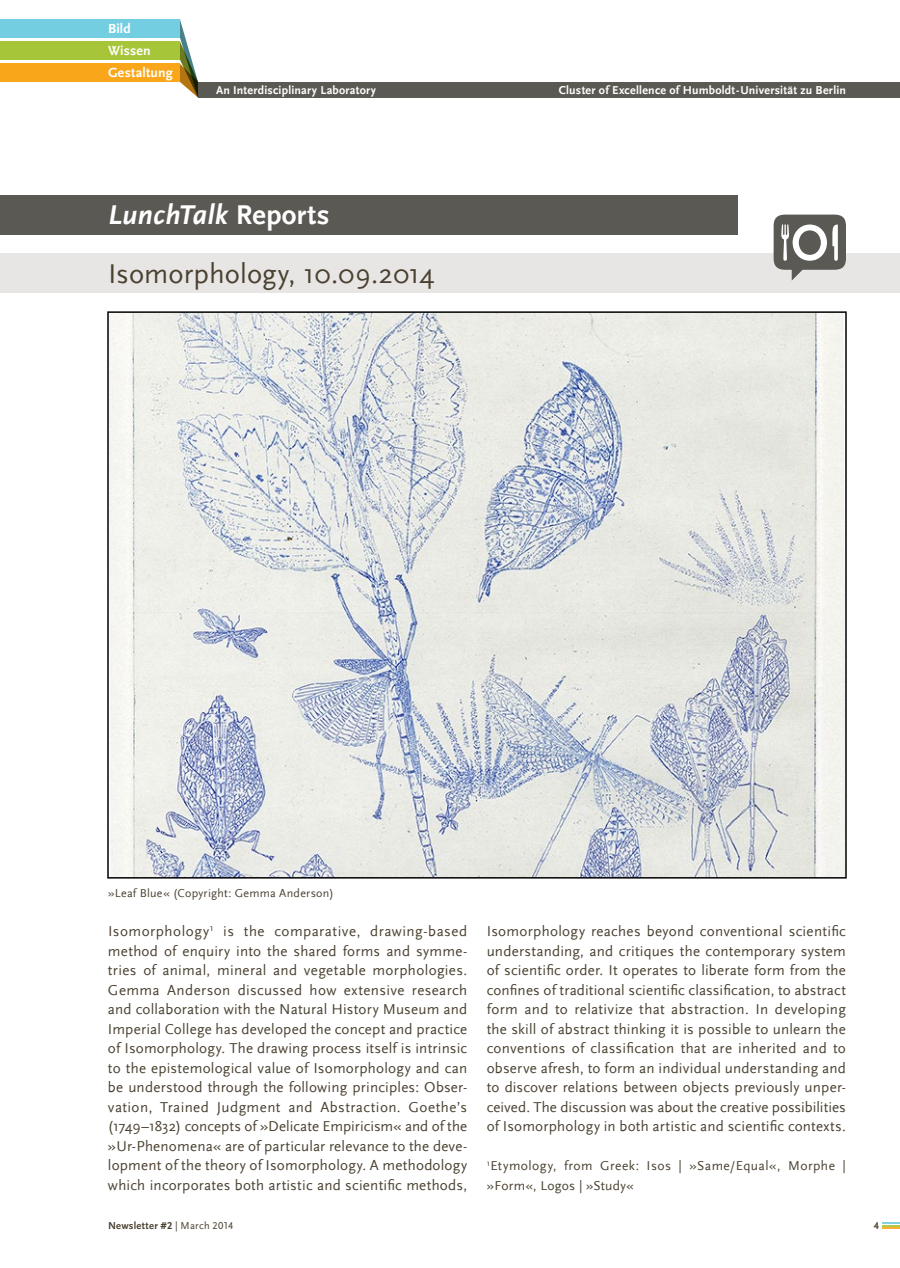
<style>
.page{position:relative;width:900px;height:1268px;background:#fff}
.page>*{position:absolute;margin:0;border:0;box-sizing:border-box;transform-origin:0 0}
.t1{font:28.5px "Scala Sans";color:#4a4131}
.t2{font:italic 700 28.5px "Scala Sans";letter-spacing:.005em;color:#fff}
.t3{font:15px/19.5px "Scala Sans";letter-spacing:.015em;color:#4a4131;text-align:justify}
.t4{font:700 13.8px "Scala Sans";letter-spacing:.015em;color:#fff}
.t5{font:13.5px/19.5px "Scala Sans";letter-spacing:.03em;color:#4a4131}
.t6{font:700 12px "Scala Sans";letter-spacing:.02em;color:#fff}
.t7{font:12px "Scala Sans";letter-spacing:.025em;color:#4a4131}
.t8{font:10.5px "Scala Sans Bold LF";letter-spacing:.025em;color:#4a4131}
.s1{font-style:normal}
.s2{font-family:"Scala Sans Regular LF"}
</style>
<div class="page">
<svg style="left:180px;top:20px;width:18px;height:78px"></svg>
<div style="left:0;top:20px;width:180px;height:18px;background:#74cee2"></div>
<div style="left:0;top:42px;width:180px;height:18px;background:#a7c539"></div>
<div style="left:0;top:64px;width:180px;height:18px;background:#faa61a"></div>
<div style="left:198px;top:82px;width:702px;height:16px;background:#5b5954"></div>
<svg style="left:882px;top:1222px;width:18px;height:6px"></svg>
<div style="left:0;top:254px;width:900px;height:38px;background:#e4e2e0"></div>
<div style="left:0;top:195px;width:738px;height:39px;background:#5b5954"></div>
<svg style="left:774px;top:214px;width:72px;height:67px"></svg>
<img style="left:110px;top:314px;width:734px;height:561px">
<p class="t4" style="left:108px;top:21px;width:24px">Bild</p>
<p class="t4" style="left:108px;top:43px;width:44px">Wissen</p>
<p class="t4" style="left:108px;top:66px;width:66px">Gestaltung</p>
<p class="t6" style="left:216px;top:83px;width:161px">An Interdisciplinary Laboratory</p>
<p class="t6" style="left:559px;top:83px;width:289px">Cluster of Excellence of Humboldt-Universität zu Berlin</p>
<h1 class="t2" style="left:108px;top:199px;width:223px">LunchTalk <span class="s1">Reports</span></h1>
<h1 class="t1" style="left:108px;top:258px;width:328px">Isomorphology, 10.09.2014</h1>
<p class="t7" style="left:108px;top:887px;width:227px">»Leaf Blue« (Copyright: Gemma Anderson)</p>
<p class="t3" style="left:108px;top:922px;width:361px">Isomorphology<sup>1</sup> is the comparative, drawing-based method of enquiry into the shared forms and symme&shy;tries of animal, mineral and vegetable morphologies.<br>Gemma Anderson discussed how extensive research and collaboration with the Natural History Museum and Imperial College has developed the concept and practice of Isomorphology. The drawing process itself is intrinsic to the epistemological value of Isomorphology and can be understood through the following principles: Obser&shy;vation, Trained Judgment and Abstraction. Goethe’s (1749–1832) concepts of »Delicate Empiricism« and of the »Ur-Phenomena« are of particular relevance to the deve&shy;lopment of the theory of Isomorphology. A methodology which incorporates both artistic and scientific methods,</p>
<p class="t3" style="left:487px;top:922px;width:361px">Isomorphology reaches beyond conventional scientific understanding, and critiques the contemporary system of scientific order. It operates to liberate form from the confines of traditional scientific classification, to abstract form and to relativize that abstraction. In developing the skill of abstract thinking it is possible to unlearn the conventions of classification that are inherited and to observe afresh, to form an individual understanding and to discover relations between objects previously unper&shy;ceived. The discussion was about the creative possibilities of Isomorphology in both artistic and scientific contexts.</p>
<p class="t5" style="left:487px;top:1156px;width:361px"><sup>1</sup>Etymology, from Greek: Isos | »Same/Equal«, Morphe | »Form«, Logos | »Study«</p>
<p class="t8" style="left:108px;top:1219px;width:127px">Newsletter #2 <span class="s2">| March 2014</span></p>
<p class="t8" style="left:874px;top:1219px;width:7px">4</p>
</div>
